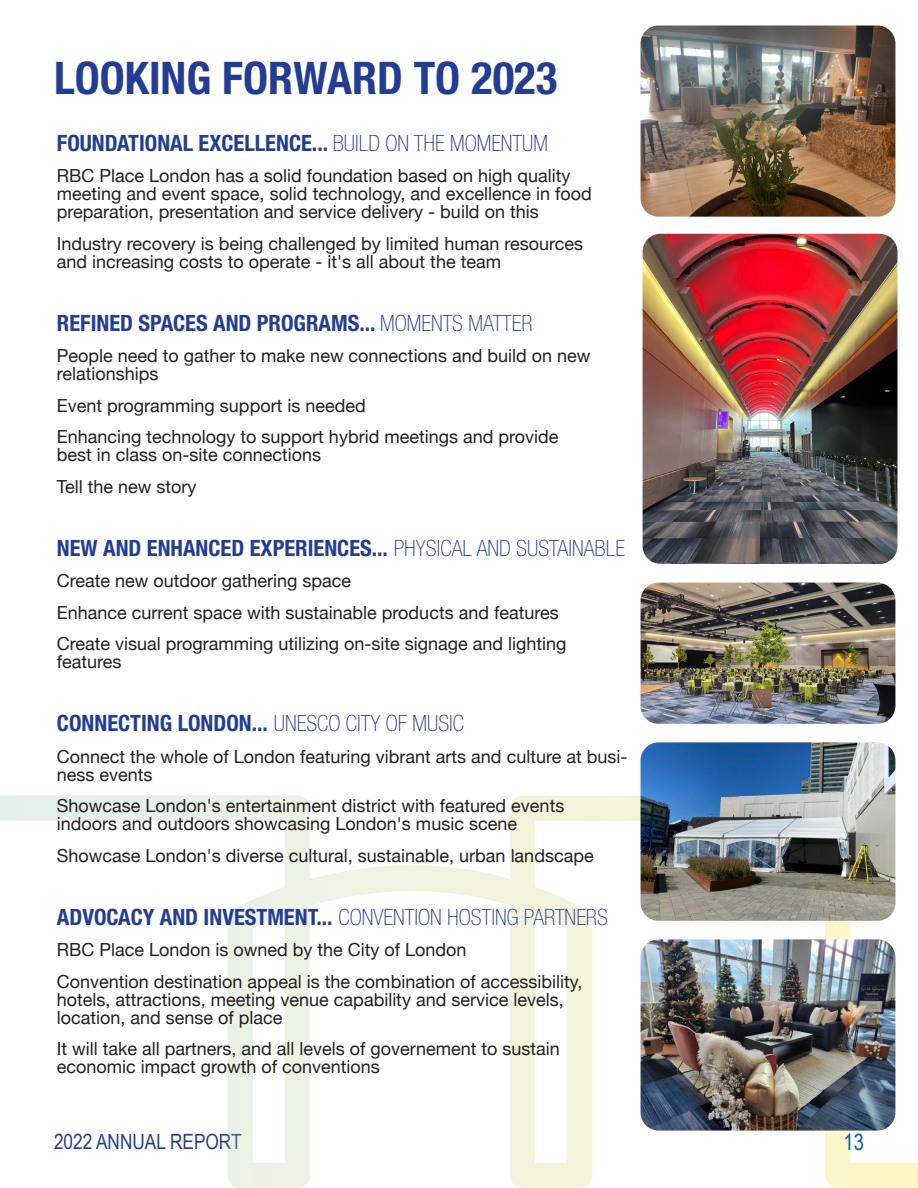
<style>
.page{position:relative;width:918px;height:1188px;background:#fff}
.page>*{position:absolute;margin:0;border:0;box-sizing:border-box;transform-origin:0 0}
.t1{font:700 condensed 45px "Helvetica Neue LT Pro";color:#233d95}
.t2{font:700 condensed 22.5px "Helvetica Neue LT Pro";color:#233d95}
.t3{font:100 condensed 22.5px "Helvetica Neue LT Pro";color:#233d95}
.t4{font:22.5px "Arial Narrow";color:#0161aa}
.t5{font:21px "Arial Narrow";color:#233d95}
.t6{font:18px/18px "Helvetica Neue";color:#231f20}
.s1{font-weight:100}
.s2{font-weight:700}
</style>
<div class="page">
<svg style="left:0;top:629px;width:918px;height:559px"></svg>
<img style="left:641px;top:26px;width:254px;height:191px">
<img style="left:643px;top:234px;width:254px;height:330px">
<img style="left:641px;top:583px;width:254px;height:141px">
<img style="left:641px;top:742px;width:254px;height:179px">
<img style="left:641px;top:939px;width:254px;height:192px">
<p class="t1" style="left:54px;top:51px;width:505px">LOOKING FORWARD TO 2023</p>
<p class="t2" style="left:57px;top:129px;width:493px">FOUNDATIONAL EXCELLENCE... <span class="s1">BUILD ON THE MOMENTUM</span></p>
<p class="t6" style="left:57px;top:167px;width:536px">RBC Place London has a solid foundation based on high quality meeting and event space, solid technology, and excellence in food preparation, presentation and service delivery - build on this</p>
<p class="t6" style="left:57px;top:234px;width:528px">Industry recovery is being challenged by limited human resources and increasing costs to operate - it's all about the team</p>
<p class="t2" style="left:57px;top:309px;width:477px">REFINED SPACES AND PROGRAMS... <span class="s1">MOMENTS MATTER</span></p>
<p class="t6" style="left:57px;top:347px;width:535px">People need to gather to make new connections and build on new relationships</p>
<p class="t6" style="left:57px;top:396px;width:310px">Event programming support is needed</p>
<p class="t6" style="left:57px;top:428px;width:503px">Enhancing technology to support hybrid meetings and provide best in class on-site connections</p>
<p class="t6" style="left:57px;top:477px;width:141px">Tell the new story</p>
<p class="t2" style="left:57px;top:534px;width:570px">NEW AND ENHANCED EXPERIENCES... <span class="s1">PHYSICAL AND SUSTAINABLE</span></p>
<p class="t6" style="left:57px;top:572px;width:296px">Create new outdoor gathering space</p>
<p class="t6" style="left:57px;top:603px;width:503px">Enhance current space with sustainable products and features</p>
<p class="t6" style="left:57px;top:635px;width:511px">Create visual programming utilizing on-site signage and lighting features</p>
<p class="t2" style="left:57px;top:710px;width:409px">CONNECTING LONDON... <span class="s1">UNESCO CITY OF MUSIC</span></p>
<p class="t6" style="left:57px;top:747px;width:572px">Connect the whole of London featuring vibrant arts and culture at busi&shy;ness events</p>
<p class="t6" style="left:57px;top:797px;width:509px">Showcase London's entertainment district with featured events indoors and outdoors showcasing London's music scene</p>
<p class="t6" style="left:57px;top:846px;width:538px">Showcase London's diverse cultural, sustainable, urban landscape</p>
<p class="t3" style="left:57px;top:904px;width:553px"><span class="s2">ADVOCACY AND INVESTMENT...</span> CONVENTION HOSTING PARTNERS</p>
<p class="t6" style="left:57px;top:941px;width:411px">RBC Place London is owned by the City of London</p>
<p class="t6" style="left:57px;top:972px;width:527px">Convention destination appeal is the combination of accessibility, hotels, attractions, meeting venue capability and service levels, location, and sense of place</p>
<p class="t6" style="left:57px;top:1040px;width:505px">It will take all partners, and all levels of governement to sustain economic impact growth of conventions</p>
<p class="t5" style="left:54px;top:1126px;width:189px">2022 ANNUAL REPORT</p>
<p class="t4" style="left:843px;top:1126px;width:22px">13</p>
</div>
